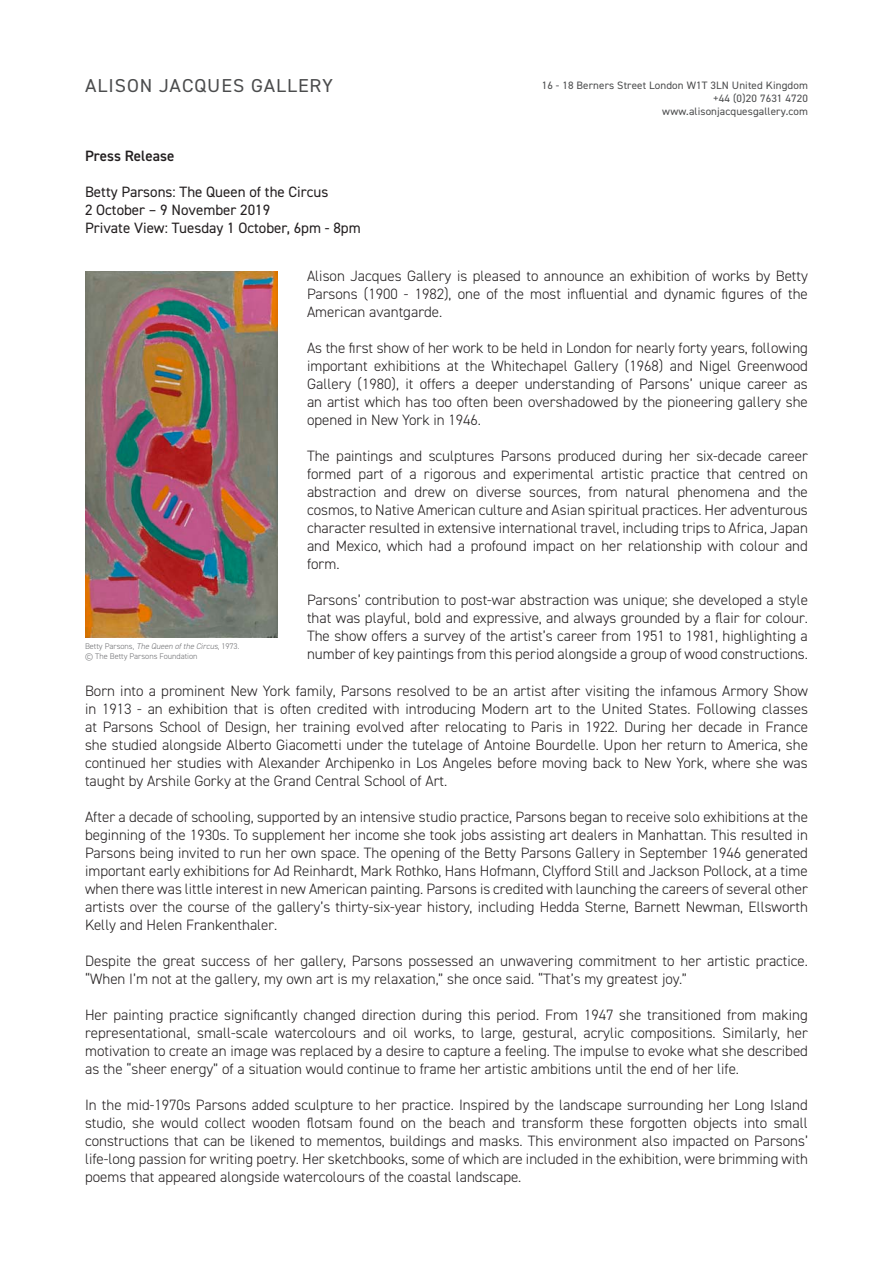
<style>
.page{position:relative;width:893px;height:1263px;background:#fff}
.page>*{position:absolute;margin:0;border:0;box-sizing:border-box;transform-origin:0 0}
.t1{font:18.75px "DIN2014";letter-spacing:.05em;color:#4b4c4d;scale:1.05 1}
.t2{font:300 15px/18px "DIN2014";color:#231f20;text-align:justify}
.t3{font:15px "DIN2014";color:#231f20}
.t4{font:600 15px "DIN2014";color:#231f20}
.t5{font:10.8px "DIN2014";letter-spacing:.01em;color:#4b4c4d}
.t6{font:300 8.25px "DIN2014";color:#6c6d70}
.s1{font-style:italic}
</style>
<div class="page">
<img style="left:85px;top:271px;width:192px;height:367px">
<p class="t1" style="left:85px;top:74px;width:238px">ALISON JACQUES GALLERY</p>
<p class="t5" style="left:542px;top:78px;width:268px">16 - 18 Berners Street London W1T 3LN United Kingdom</p>
<p class="t5" style="left:713px;top:92px;width:96px">+44 (0)20 7631 4720</p>
<p class="t5" style="left:662px;top:105px;width:147px">www.alisonjacquesgallery.com</p>
<p class="t4" style="left:85px;top:145px;width:91px">Press Release</p>
<p class="t3" style="left:85px;top:182px;width:245px">Betty Parsons: The Queen of the Circus</p>
<p class="t3" style="left:85px;top:200px;width:187px">2 October – 9 November 2019</p>
<p class="t3" style="left:85px;top:218px;width:277px">Private View: Tuesday 1 October, 6pm - 8pm</p>
<p class="t6" style="left:85px;top:641px;width:156px">Betty Parsons, <span class="s1">The Queen of the Circus</span>, 1973.</p>
<p class="t6" style="left:85px;top:651px;width:114px">© The Betty Parsons Foundation</p>
<p class="t2" style="left:307px;top:266px;width:502px">Alison Jacques Gallery is pleased to announce an exhibition of works by Betty Parsons (1900 - 1982), one of the most influential and dynamic figures of the American avantgarde.</p>
<p class="t2" style="left:307px;top:338px;width:502px">As the first show of her work to be held in London for nearly forty years, following important exhibitions at the Whitechapel Gallery (1968) and Nigel Greenwood Gallery (1980), it offers a deeper understanding of Parsons’ unique career as an artist which has too often been overshadowed by the pioneering gallery she opened in New York in 1946.</p>
<p class="t2" style="left:307px;top:446px;width:502px">The paintings and sculptures Parsons produced during her six-decade career formed part of a rigorous and experimental artistic practice that centred on abstraction and drew on diverse sources, from natural phenomena and the cosmos, to Native American culture and Asian spiritual practices. Her adventurous character resulted in extensive international travel, including trips to Africa, Japan and Mexico, which had a profound impact on her relationship with colour and form.</p>
<p class="t2" style="left:307px;top:590px;width:502px">Parsons’ contribution to post-war abstraction was unique; she developed a style that was playful, bold and expressive, and always grounded by a flair for colour.<br>The show offers a survey of the artist’s career from 1951 to 1981, highlighting a number of key paintings from this period alongside a group of wood constructions.</p>
<p class="t2" style="left:85px;top:682px;width:724px">Born into a prominent New York family, Parsons resolved to be an artist after visiting the infamous Armory Show in 1913 - an exhibition that is often credited with introducing Modern art to the United States. Following classes at Parsons School of Design, her training evolved after relocating to Paris in 1922. During her decade in France she studied alongside Alberto Giacometti under the tutelage of Antoine Bourdelle. Upon her return to America, she continued her studies with Alexander Archipenko in Los Angeles before moving back to New York, where she was taught by Arshile Gorky at the Grand Central School of Art.</p>
<p class="t2" style="left:85px;top:808px;width:724px">After a decade of schooling, supported by an intensive studio practice, Parsons began to receive solo exhibitions at the beginning of the 1930s. To supplement her income she took jobs assisting art dealers in Manhattan. This resulted in Parsons being invited to run her own space. The opening of the Betty Parsons Gallery in September 1946 generated important early exhibitions for Ad Reinhardt, Mark Rothko, Hans Hofmann, Clyfford Still and Jackson Pollock, at a time when there was little interest in new American painting. Parsons is credited with launching the careers of several other artists over the course of the gallery’s thirty-six-year history, including Hedda Sterne, Barnett Newman, Ellsworth Kelly and Helen Frankenthaler.</p>
<p class="t2" style="left:85px;top:952px;width:724px">Despite the great success of her gallery, Parsons possessed an unwavering commitment to her artistic practice. “When I’m not at the gallery, my own art is my relaxation,” she once said. “That’s my greatest joy.”</p>
<p class="t2" style="left:85px;top:1006px;width:724px">Her painting practice significantly changed direction during this period. From 1947 she transitioned from making representational, small-scale watercolours and oil works, to large, gestural, acrylic compositions. Similarly, her motivation to create an image was replaced by a desire to capture a feeling. The impulse to evoke what she described as the “sheer energy” of a situation would continue to frame her artistic ambitions until the end of her life.</p>
<p class="t2" style="left:85px;top:1096px;width:724px">In the mid-1970s Parsons added sculpture to her practice. Inspired by the landscape surrounding her Long Island studio, she would collect wooden flotsam found on the beach and transform these forgotten objects into small constructions that can be likened to mementos, buildings and masks. This environment also impacted on Parsons’ life-long passion for writing poetry. Her sketchbooks, some of which are included in the exhibition, were brimming with poems that appeared alongside watercolours of the coastal landscape.</p>
</div>
